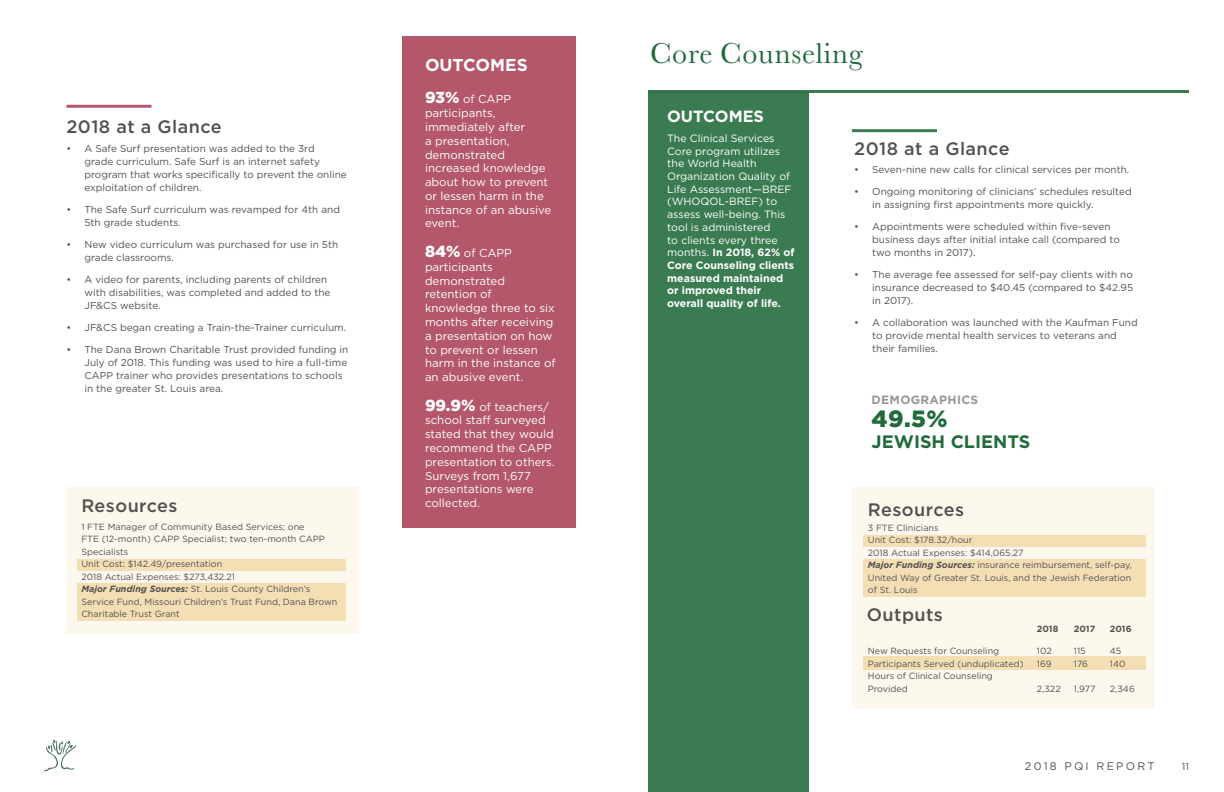
<style>
.page{position:relative;width:1224px;height:792px;background:#fff}
.page>*{position:absolute;margin:0;border:0;box-sizing:border-box;transform-origin:0 0}
.t1{font:30px "Baskerville";letter-spacing:.025em;color:#216b3b}
.t2{font:900 23.5px "Gotham";color:#216b3b}
.t3{font:500 18px "Gotham";letter-spacing:.025em;color:#515151}
.t4{font:700 18px "Gotham";color:#216b3b}
.t5{font:700 17.2px "Gotham";color:#fff}
.t6{font:700 16.2px "Gotham";color:#fff}
.t7{font:700 12px "Gotham";letter-spacing:.025em;color:#979797}
.t8{font:11.5px/13.8px "Gotham";color:#fff}
.t9{font:11px "Gotham";letter-spacing:.2em;color:#515151}
.t10{font:10.6px/12.7px "Gotham";color:#fff}
.t11{font:10px/13px "Gotham";color:#515151}
.t12{font:9px/12.5px "Gotham";color:#515151}
.t13{font:700 9px "Gotham";color:#515151}
.s1{font-weight:700;font-style:italic}
.s2{font-weight:900;font-size:16px}
.s3{font-weight:700}
</style>
<div class="page">
<hr style="left:66px;top:105px;width:86px;height:3px;background:#ab4259">
<hr style="left:852px;top:129px;width:85px;height:3px;background:#216b3b">
<div style="left:66px;top:487px;width:294px;height:147px;background:#fcf8ee"></div>
<div style="left:77px;top:559px;width:269px;height:11px;background:#f4dfb4"></div>
<div style="left:77px;top:583px;width:269px;height:38px;background:#f4dfb4"></div>
<div style="left:648px;top:92px;width:160px;height:700px;background:#3a7b51"></div>
<hr style="left:648px;top:90px;width:541px;height:3px;background:#216b3b">
<div style="left:852px;top:487px;width:303px;height:222px;background:#fcf8ee"></div>
<div style="left:864px;top:536px;width:282px;height:11px;background:#f4dfb4"></div>
<div style="left:864px;top:559px;width:282px;height:38px;background:#f4dfb4"></div>
<div style="left:864px;top:656px;width:282px;height:14px;background:#f4dfb4"></div>
<div style="left:402px;top:36px;width:174px;height:491px;background:#b4576b"></div>
<svg style="left:44px;top:740px;width:32px;height:32px"></svg>
<h3 class="t3" style="left:66px;top:115px;width:157px">2018 at a Glance</h3>
<p class="t11" style="left:84px;top:142px;width:264px;text-indent:-18px">• A Safe Surf presentation was added to the 3rd<br>grade curriculum. Safe Surf is an internet safety program that works specifically to prevent the online exploitation of children.</p>
<p class="t11" style="left:84px;top:203px;width:257px;text-indent:-18px">• The Safe Surf curriculum was revamped for 4th and<br>5th grade students.</p>
<p class="t11" style="left:84px;top:238px;width:255px;text-indent:-18px">• New video curriculum was purchased for use in 5th grade classrooms.</p>
<p class="t11" style="left:84px;top:273px;width:248px;text-indent:-18px">• A video for parents, including parents of children with disabilities, was completed and added to the<br>JF&amp;CS website.</p>
<p class="t11" style="left:66px;top:321px;width:281px">• JF&amp;CS began creating a Train-the-Trainer curriculum.</p>
<p class="t11" style="left:84px;top:343px;width:265px;text-indent:-18px">• The Dana Brown Charitable Trust provided funding in July of 2018. This funding was used to hire a full-time CAPP trainer who provides presentations to schools in the greater St. Louis area.</p>
<h3 class="t3" style="left:81px;top:494px;width:98px">Resources</h3>
<p class="t12" style="left:81px;top:520px;width:258px">1 FTE Manager of Community Based Services; one<br>FTE (12-month) CAPP Specialist; two ten-month CAPP Specialists<br>Unit Cost: $142.49/presentation<br>2018 Actual Expenses: $273,432.21<br><span class="s1">Major Funding Sources:</span> St. Louis County Children’s Service Fund, Missouri Children’s Trust Fund, Dana Brown Charitable Trust Grant</p>
<h3 class="t5" style="left:425px;top:53px;width:104px">OUTCOMES</h3>
<p class="t8" style="left:425px;top:92px;width:128px"><span class="s2">93%</span> of CAPP participants, immediately after<br>a presentation, demonstrated increased knowledge about how to prevent or lessen harm in the instance of an abusive event.</p>
<p class="t8" style="left:425px;top:246px;width:132px"><span class="s2">84%</span> of CAPP participants demonstrated retention of knowledge three to six months after receiving a presentation on how to prevent or lessen harm in the instance of an abusive event.</p>
<p class="t8" style="left:425px;top:399px;width:131px"><span class="s2">99.9%</span> of teachers/ school staff surveyed stated that they would recommend the CAPP presentation to others.<br>Surveys from 1,677 presentations were collected.</p>
<h1 class="t1" style="left:650px;top:34px;width:214px">Core Counseling</h1>
<h3 class="t6" style="left:667px;top:106px;width:98px">OUTCOMES</h3>
<p class="t10" style="left:667px;top:132px;width:129px">The Clinical Services<br>Core program utilizes the World Health<br>Organization Quality of<br>Life Assessment—BREF (WHOQOL-BREF) to assess well-being. This tool is administered<br>to clients every three months. <span class="s3">In 2018, 62% of<br>Core Counseling clients measured maintained or improved their overall quality of life.</span></p>
<h3 class="t3" style="left:854px;top:137px;width:157px">2018 at a Glance</h3>
<p class="t11" style="left:854px;top:162px;width:277px">• Seven-nine new calls for clinical services per month.</p>
<p class="t11" style="left:872px;top:184px;width:261px;text-indent:-18px">• Ongoing monitoring of clinicians’ schedules resulted in assigning first appointments more quickly.</p>
<p class="t11" style="left:872px;top:219px;width:249px;text-indent:-18px">• Appointments were scheduled within five-seven business days after initial intake call (compared to two months in 2017).</p>
<p class="t11" style="left:872px;top:267px;width:262px;text-align:justify;text-indent:-18px">• The average fee assessed for self-pay clients with no insurance decreased to $40.45 (compared to $42.95 in 2017).</p>
<p class="t11" style="left:872px;top:315px;width:267px;text-indent:-18px">• A collaboration was launched with the Kaufman Fund to provide mental health services to veterans and their families.</p>
<p class="t7" style="left:872px;top:392px;width:108px">DEMOGRAPHICS</p>
<h2 class="t2" style="left:872px;top:403px;width:78px">49.5%</h2>
<h3 class="t4" style="left:872px;top:430px;width:160px">JEWISH CLIENTS</h3>
<h3 class="t3" style="left:868px;top:497px;width:98px">Resources</h3>
<p class="t12" style="left:868px;top:521px;width:266px">3 FTE Clinicians<br>Unit Cost: $178.32/hour<br>2018 Actual Expenses: $414,065.27<br><span class="s1">Major Funding Sources:</span> insurance reimbursement, self-pay, United Way of Greater St. Louis, and the Jewish Federation of St. Louis</p>
<h3 class="t3" style="left:867px;top:603px;width:78px">Outputs</h3>
<p class="t13" style="left:1037px;top:623px;width:23px">2018</p>
<p class="t13" style="left:1074px;top:623px;width:23px">2017</p>
<p class="t13" style="left:1110px;top:623px;width:23px">2016</p>
<p class="t12" style="left:868px;top:644px;width:133px">New Requests for Counseling</p>
<p class="t12" style="left:1037px;top:644px;width:16px">102</p>
<p class="t12" style="left:1074px;top:644px;width:13px">115</p>
<p class="t12" style="left:1110px;top:644px;width:13px">45</p>
<p class="t12" style="left:868px;top:657px;width:157px">Participants Served (unduplicated)</p>
<p class="t12" style="left:1037px;top:657px;width:16px">169</p>
<p class="t12" style="left:1074px;top:657px;width:16px">176</p>
<p class="t12" style="left:1110px;top:657px;width:17px">140</p>
<p class="t12" style="left:868px;top:669px;width:127px">Hours of Clinical Counseling<br>Provided</p>
<p class="t12" style="left:1037px;top:682px;width:25px">2,322</p>
<p class="t12" style="left:1074px;top:682px;width:23px">1,977</p>
<p class="t12" style="left:1110px;top:682px;width:26px">2,346</p>
<p class="t9" style="left:1025px;top:759px;width:131px">2018 PQI REPORT</p>
<p class="t11" style="left:1182px;top:759px;width:9px">11</p>
</div>
